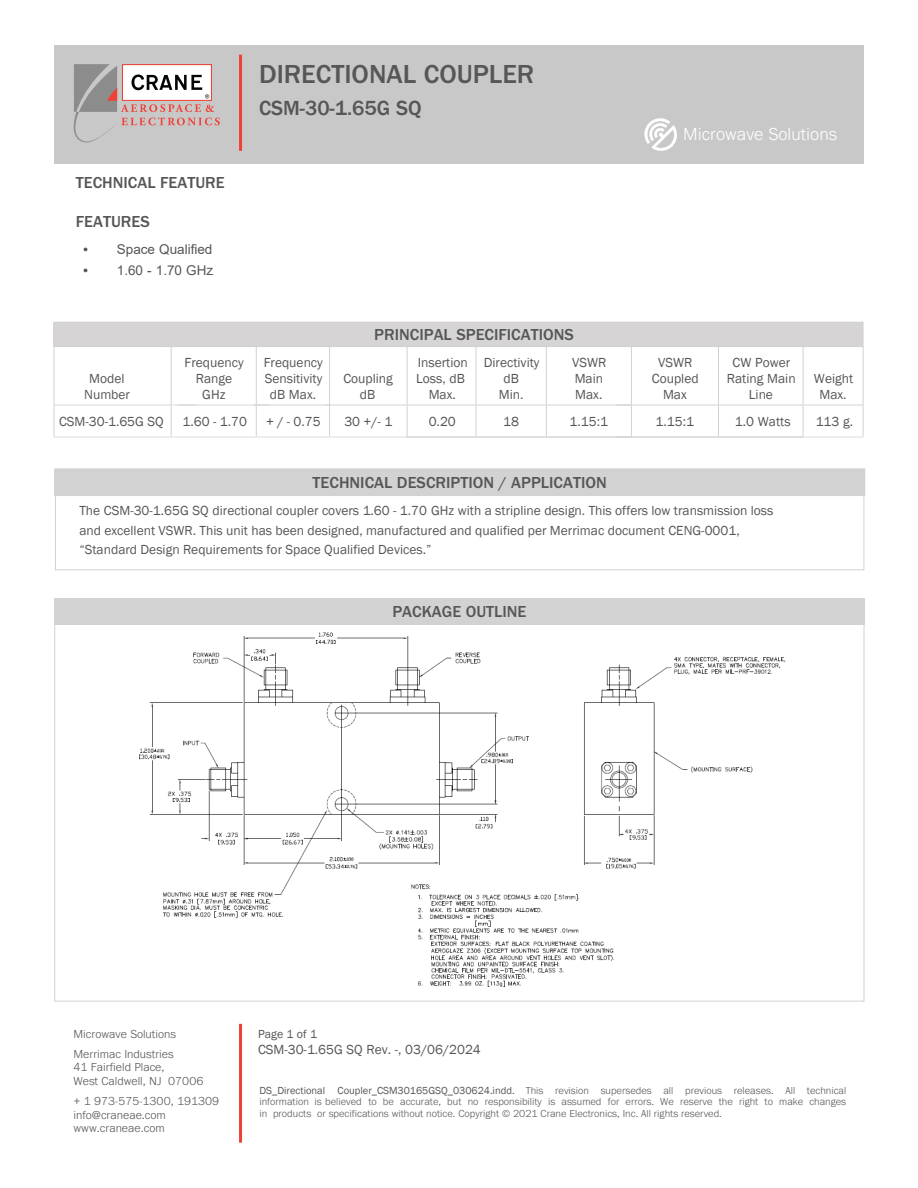
<style>
.page{position:relative;width:918px;height:1188px;background:#fff}
.page>*{position:absolute;margin:0;border:0;box-sizing:border-box;transform-origin:0 0}
.Crane_A_E_top_of_pag{font:500 27px "Franklin Gothic URW";color:#585657}
.Crane_A_E_top_of_pag-2{font:500 21px "Franklin Gothic";color:#555656}
.t1{font:300 18px "Franklin Gothic URW";color:#fff}
.Table_Sub_Text{font:500 16.5px "Franklin Gothic URW";color:#555656}
.Bullets_Head{font:500 16.5px "Franklin Gothic URW";color:#555656}
.Text_text{font:13.5px/19.5px "Franklin Gothic";color:#555656}
.Table_Sub_Text-2{font:13.5px/16.2px "Franklin Gothic";color:#555656}
.Disclaim{font:13.5px "Franklin Gothic";color:#555656}
.t2{font:13.5px "Arial";color:#555656}
.t3{font:300 12px/13.5px "Franklin Gothic URW";color:#555656}
.Disclaim-2{font:12px "Franklin Gothic";color:#555656}
.Disclaim-3{font:300 10.5px/11.9px "Franklin Gothic URW";color:#555656;text-align:justify}
.s1{font-family:"Franklin Gothic URW";font-weight:300}
.s2{font-family:"Franklin Gothic";font-weight:400}
</style>
<div class="page">
<div style="left:54px;top:598px;width:810px;height:26px;background:#d2d2d2"></div>
<div style="left:55px;top:495px;width:809px;height:75px;border:1px solid #d1d2d4"></div>
<div style="left:55px;top:469px;width:810px;height:27px;background:#d2d2d2"></div>
<div style="left:54px;top:322px;width:809px;height:25px;background:#d6d4d4"></div>
<hr style="left:54px;top:405px;width:1px;height:32px;background:#d1d2d4">
<hr style="left:171px;top:405px;width:1px;height:32px;background:#d1d2d4">
<hr style="left:256px;top:405px;width:1px;height:32px;background:#d1d2d4">
<hr style="left:329px;top:405px;width:1px;height:32px;background:#d1d2d4">
<hr style="left:407px;top:405px;width:1px;height:32px;background:#d1d2d4">
<hr style="left:476px;top:405px;width:1px;height:32px;background:#d1d2d4">
<hr style="left:546px;top:405px;width:1px;height:32px;background:#d1d2d4">
<hr style="left:631px;top:405px;width:1px;height:32px;background:#d1d2d4">
<hr style="left:718px;top:405px;width:1px;height:32px;background:#d1d2d4">
<hr style="left:803px;top:405px;width:1px;height:32px;background:#d1d2d4">
<hr style="left:863px;top:405px;width:1px;height:32px;background:#d1d2d4">
<hr style="left:54px;top:436px;width:810px;height:2px;background:#d1d2d4">
<hr style="left:54px;top:346px;width:108px;height:1px;background:#d1d2d4">
<hr style="left:54px;top:347px;width:1px;height:58px;background:#d1d2d4">
<hr style="left:177px;top:346px;width:73px;height:1px;background:#d1d2d4">
<hr style="left:171px;top:347px;width:1px;height:58px;background:#d1d2d4">
<hr style="left:253px;top:346px;width:77px;height:1px;background:#d1d2d4">
<hr style="left:256px;top:347px;width:1px;height:58px;background:#d1d2d4">
<hr style="left:327px;top:346px;width:79px;height:1px;background:#d1d2d4">
<hr style="left:329px;top:347px;width:1px;height:58px;background:#d1d2d4">
<hr style="left:406px;top:346px;width:70px;height:1px;background:#d1d2d4">
<hr style="left:407px;top:347px;width:1px;height:58px;background:#d1d2d4">
<hr style="left:476px;top:346px;width:70px;height:1px;background:#d1d2d4">
<hr style="left:476px;top:347px;width:1px;height:58px;background:#d1d2d4">
<hr style="left:546px;top:346px;width:85px;height:1px;background:#d1d2d4">
<hr style="left:546px;top:347px;width:1px;height:58px;background:#d1d2d4">
<hr style="left:616px;top:346px;width:102px;height:1px;background:#d1d2d4">
<hr style="left:631px;top:347px;width:1px;height:58px;background:#d1d2d4">
<hr style="left:718px;top:346px;width:85px;height:1px;background:#d1d2d4">
<hr style="left:718px;top:347px;width:1px;height:58px;background:#d1d2d4">
<hr style="left:803px;top:346px;width:60px;height:1px;background:#d1d2d4">
<hr style="left:803px;top:347px;width:1px;height:58px;background:#d1d2d4">
<hr style="left:863px;top:347px;width:1px;height:58px;background:#d1d2d4">
<hr style="left:54px;top:405px;width:143px;height:1px;background:#d1d2d4">
<hr style="left:177px;top:405px;width:93px;height:1px;background:#d1d2d4">
<hr style="left:253px;top:405px;width:77px;height:1px;background:#d1d2d4">
<hr style="left:327px;top:405px;width:79px;height:1px;background:#d1d2d4">
<hr style="left:406px;top:405px;width:70px;height:1px;background:#d1d2d4">
<hr style="left:476px;top:405px;width:70px;height:1px;background:#d1d2d4">
<hr style="left:546px;top:405px;width:85px;height:1px;background:#d1d2d4">
<hr style="left:616px;top:405px;width:102px;height:1px;background:#d1d2d4">
<hr style="left:718px;top:405px;width:85px;height:1px;background:#d1d2d4">
<hr style="left:803px;top:405px;width:60px;height:1px;background:#d1d2d4">
<div style="left:54px;top:45px;width:810px;height:119px;background:#c8c8c8"></div>
<svg style="left:73px;top:64px;width:147px;height:79px"></svg>
<hr style="left:239px;top:55px;width:3px;height:96px;background:#ef4136">
<hr style="left:239px;top:1024px;width:3px;height:119px;background:#ef4136">
<svg style="left:644px;top:118px;width:33px;height:33px"></svg>
<img style="left:139px;top:632px;width:647px;height:355px">
<p class="Crane_A_E_top_of_pag" style="left:259px;top:58px;width:277px">DIRECTIONAL COUPLER</p>
<p class="Crane_A_E_top_of_pag-2" style="left:259px;top:95px;width:164px">CSM-30-1.65G SQ</p>
<p class="Bullets_Head" style="left:76px;top:172px;width:150px">TECHNICAL FEATURE</p>
<p class="Bullets_Head" style="left:76px;top:211px;width:75px">FEATURES</p>
<p class="t2" style="left:81px;top:240px;width:133px"><span class="s1">•</span> Space Qualified</p>
<p class="t2" style="left:81px;top:261px;width:134px"><span class="s1">•</span> 1.60 - 1.70 GHz</p>
<p class="Table_Sub_Text-2" style="left:89px;top:371px;width:37px">Model</p>
<p class="Table_Sub_Text-2" style="left:84px;top:387px;width:47px">Number</p>
<p class="Table_Sub_Text-2" style="left:185px;top:355px;width:61px">Frequency</p>
<p class="Table_Sub_Text-2" style="left:196px;top:371px;width:38px">Range</p>
<p class="Table_Sub_Text-2" style="left:202px;top:387px;width:25px">GHz</p>
<p class="Table_Sub_Text-2" style="left:264px;top:355px;width:61px">Frequency<br>Sensitivity</p>
<p class="Table_Sub_Text-2" style="left:270px;top:387px;width:48px">dB Max.</p>
<p class="Table_Sub_Text" style="left:374px;top:324px;width:201px">PRINCIPAL SPECIFICATIONS</p>
<p class="Table_Sub_Text-2" style="left:343px;top:371px;width:51px">Coupling</p>
<p class="Table_Sub_Text-2" style="left:360px;top:387px;width:17px">dB</p>
<p class="Table_Sub_Text-2" style="left:418px;top:355px;width:52px">Insertion</p>
<p class="Table_Sub_Text-2" style="left:416px;top:371px;width:50px">Loss, dB</p>
<p class="Table_Sub_Text-2" style="left:429px;top:387px;width:29px">Max.</p>
<p class="Table_Sub_Text-2" style="left:484px;top:355px;width:57px">Directivity</p>
<p class="Table_Sub_Text-2" style="left:503px;top:371px;width:17px">dB</p>
<p class="Table_Sub_Text-2" style="left:499px;top:387px;width:26px">Min.</p>
<p class="Table_Sub_Text-2" style="left:572px;top:355px;width:36px">VSWR</p>
<p class="Table_Sub_Text-2" style="left:575px;top:371px;width:30px">Main</p>
<p class="Table_Sub_Text-2" style="left:575px;top:387px;width:29px">Max.</p>
<h3 class="t1" style="left:683px;top:123px;width:155px">Microwave Solutions</h3>
<p class="Table_Sub_Text-2" style="left:658px;top:355px;width:36px">VSWR</p>
<p class="Table_Sub_Text-2" style="left:652px;top:371px;width:48px">Coupled</p>
<p class="Table_Sub_Text-2" style="left:663px;top:387px;width:25px">Max</p>
<p class="Table_Sub_Text-2" style="left:733px;top:355px;width:59px">CW Power</p>
<p class="Table_Sub_Text-2" style="left:727px;top:371px;width:70px">Rating Main</p>
<p class="Table_Sub_Text-2" style="left:749px;top:387px;width:26px">Line</p>
<p class="Table_Sub_Text-2" style="left:814px;top:371px;width:41px">Weight</p>
<p class="Table_Sub_Text-2" style="left:819px;top:387px;width:29px">Max.</p>
<p class="Table_Sub_Text-2" style="left:59px;top:414px;width:106px">CSM-30-1.65G SQ</p>
<p class="Table_Sub_Text-2" style="left:183px;top:414px;width:66px">1.60 - 1.70</p>
<p class="Table_Sub_Text-2" style="left:266px;top:414px;width:56px">+ / - 0.75</p>
<p class="Table_Sub_Text-2" style="left:344px;top:414px;width:49px">30 +/- 1</p>
<p class="Table_Sub_Text-2" style="left:429px;top:413px;width:29px">0.20</p>
<p class="Table_Sub_Text-2" style="left:503px;top:414px;width:17px">18</p>
<p class="Table_Sub_Text-2" style="left:570px;top:414px;width:40px">1.15:1</p>
<p class="Table_Sub_Text-2" style="left:656px;top:414px;width:40px">1.15:1</p>
<p class="Table_Sub_Text-2" style="left:735px;top:413px;width:57px">1.0 Watts</p>
<p class="Table_Sub_Text-2" style="left:816px;top:413px;width:39px">113 g.</p>
<p class="Table_Sub_Text" style="left:313px;top:472px;width:296px">TECHNICAL DESCRIPTION / APPLICATION</p>
<p class="Text_text" style="left:79px;top:501px;width:696px">The CSM-30-1.65G SQ directional coupler covers 1.60 - 1.70 GHz with a stripline design. This offers low transmission loss and excellent VSWR. This unit has been designed, manufactured and qualified per Merrimac document CENG-0001, “Standard Design Requirements for Space Qualified Devices.”</p>
<p class="Table_Sub_Text" style="left:392px;top:601px;width:136px">PACKAGE OUTLINE</p>
<p class="t3" style="left:74px;top:1023px;width:104px;line-height:20.2px">Microwave Solutions<br>Merrimac Industries</p>
<p class="t3" style="left:74px;top:1060px;width:131px">41 Fairfield Place,<br>West Caldwell, NJ 07006</p>
<p class="t3" style="left:74px;top:1094px;width:147px">+ 1 973-575-1300, 191309 info@craneae.com www.craneae.com</p>
<p class="Disclaim-2" style="left:258px;top:1026px;width:60px">Page 1 of 1</p>
<p class="Disclaim" style="left:258px;top:1041px;width:224px">CSM-30-1.65G SQ Rev. -, 03/06/2024</p>
<p class="Disclaim-3" style="left:259px;top:1084px;width:588px"><span class="s2">DS_Directional Coupler_CSM30165GSQ_030624.indd.</span> This revision supersedes all previous releases. All technical information is believed to be accurate, but no responsibility is assumed for errors. We reserve the right to make changes in products or specifications without notice. Copyright © 2021 Crane Electronics, Inc. All rights reserved.</p>
</div>
